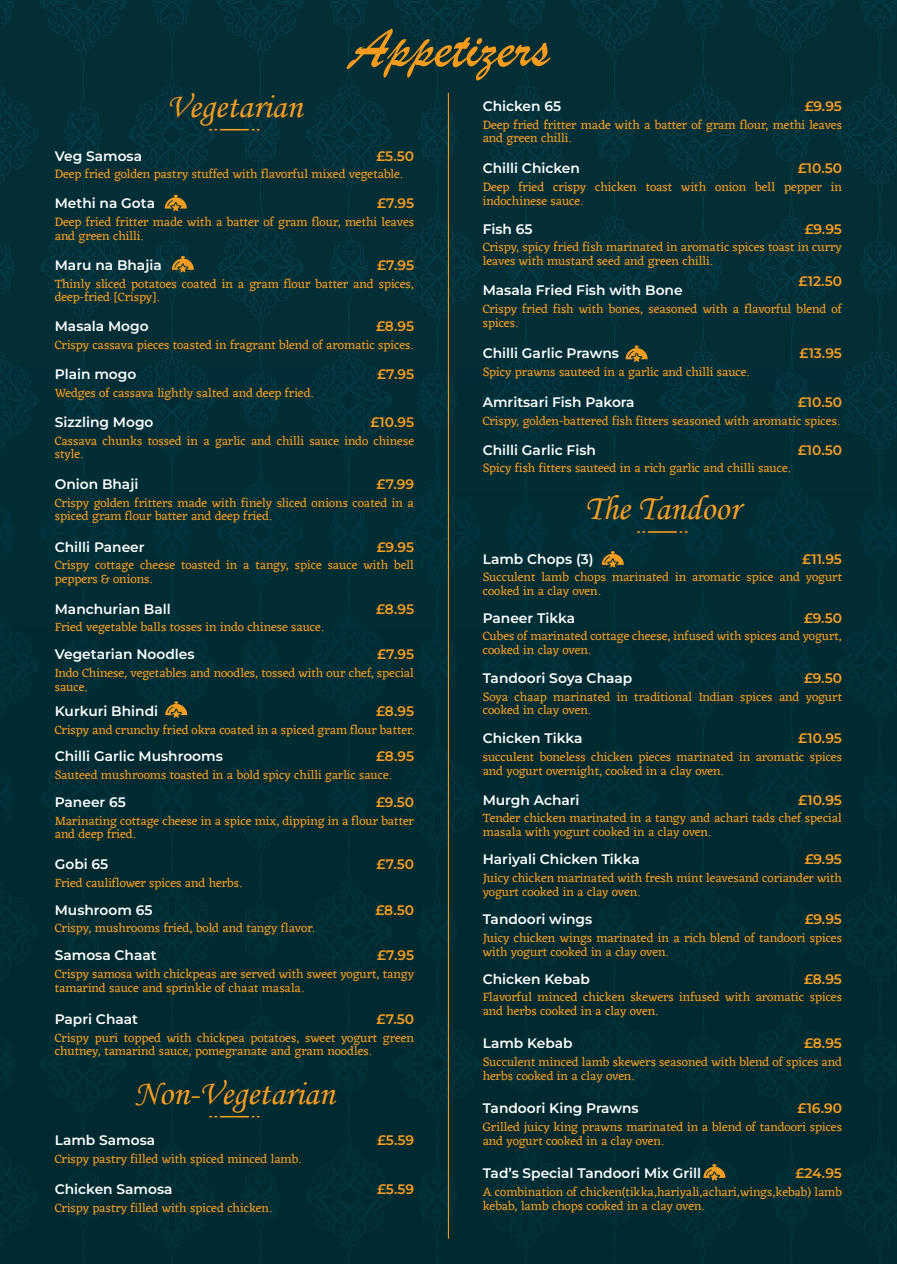
<style>
.page{position:relative;width:897px;height:1264px;background:#fff}
.page>*{position:absolute;margin:0;border:0;box-sizing:border-box;transform-origin:0 0}
.t1{font:58.35px "Brush Script";color:#f99c1c}
.t2{font:34.95px "Monotype Corsiva";color:#f99d1e}
.t3{font:100 13.8px "Montserrat";color:#fff}
.t4{font:100 13.8px "Montserrat";color:#f99d1e}
.t5{font:12.75px/13.8px "Eczar";color:#f99d1e}
</style>
<div class="page">
<div style="left:0;top:0;width:896px;height:1264px;background:#002c34"></div>
<svg style="left:210px;top:1116px;width:49px;height:1px"></svg>
<svg style="left:210px;top:129px;width:49px;height:1px"></svg>
<hr style="left:648px;top:531px;width:28px;height:2px;background:#f99d1e">
<svg style="left:680px;top:531px;width:7px;height:2px"></svg>
<hr style="left:448px;top:93px;width:1px;height:1145px;background:#f99d1e">
<svg style="left:165px;top:195px;width:22px;height:16px"></svg>
<svg style="left:172px;top:256px;width:22px;height:17px"></svg>
<svg style="left:165px;top:701px;width:22px;height:17px"></svg>
<svg style="left:625px;top:345px;width:22px;height:17px"></svg>
<svg style="left:601px;top:551px;width:22px;height:17px"></svg>
<svg style="left:703px;top:1164px;width:22px;height:16px"></svg>
<h2 class="t2" style="left:166px;top:85px;width:137px">Vegetarian</h2>
<h1 class="t1" style="left:350px;top:13px;width:201px">Appetizers</h1>
<p class="t3" style="left:482px;top:97px;width:80px">Chicken 65</p>
<p class="t4" style="left:804px;top:97px;width:39px">£9.95</p>
<p class="t5" style="left:482px;top:118px;width:361px">Deep fried fritter made with a batter of gram flour, methi leaves and green chilli.</p>
<p class="t3" style="left:55px;top:146px;width:89px">Veg Samosa</p>
<p class="t4" style="left:376px;top:146px;width:39px">£5.50</p>
<p class="t5" style="left:55px;top:168px;width:349px">Deep fried golden pastry stuffed with flavorful mixed vegetable.</p>
<p class="t3" style="left:55px;top:194px;width:102px">Methi na Gota</p>
<p class="t4" style="left:377px;top:194px;width:38px">£7.95</p>
<p class="t5" style="left:55px;top:216px;width:361px">Deep fried fritter made with a batter of gram flour, methi leaves and green chilli.</p>
<p class="t3" style="left:55px;top:256px;width:108px">Maru na Bhajia</p>
<p class="t4" style="left:377px;top:256px;width:38px">£7.95</p>
<p class="t5" style="left:55px;top:277px;width:361px">Thinly sliced potatoes coated in a gram flour batter and spices, deep-fried [Crispy].</p>
<p class="t3" style="left:55px;top:317px;width:95px">Masala Mogo</p>
<p class="t4" style="left:376px;top:317px;width:39px">£8.95</p>
<p class="t5" style="left:55px;top:339px;width:360px">Crispy cassava pieces toasted in fragrant blend of aromatic spices.</p>
<p class="t3" style="left:55px;top:365px;width:83px">Plain mogo</p>
<p class="t4" style="left:377px;top:365px;width:38px">£7.95</p>
<p class="t5" style="left:55px;top:386px;width:260px">Wedges of cassava lightly salted and deep fried.</p>
<p class="t3" style="left:55px;top:413px;width:100px">Sizzling Mogo</p>
<p class="t4" style="left:370px;top:413px;width:45px">£10.95</p>
<p class="t5" style="left:55px;top:434px;width:361px">Cassava chunks tossed in a garlic and chilli sauce indo chinese style.</p>
<p class="t3" style="left:55px;top:475px;width:85px">Onion Bhaji</p>
<p class="t4" style="left:376px;top:475px;width:39px">£7.99</p>
<p class="t5" style="left:55px;top:496px;width:361px">Crispy golden fritters made with finely sliced onions coated in a spiced gram flour batter and deep fried.</p>
<p class="t3" style="left:55px;top:537px;width:91px">Chilli Paneer</p>
<p class="t4" style="left:376px;top:537px;width:39px">£9.95</p>
<p class="t5" style="left:55px;top:559px;width:361px">Crispy cottage cheese toasted in a tangy, spice sauce with bell peppers &amp; onions.</p>
<p class="t3" style="left:55px;top:599px;width:117px">Manchurian Ball</p>
<p class="t4" style="left:376px;top:599px;width:39px">£8.95</p>
<p class="t5" style="left:55px;top:621px;width:270px">Fried vegetable balls tosses in indo chinese sauce.</p>
<p class="t3" style="left:55px;top:645px;width:141px">Vegetarian Noodles</p>
<p class="t4" style="left:377px;top:645px;width:38px">£7.95</p>
<p class="t5" style="left:55px;top:666px;width:361px">Indo Chinese, vegetables and noodles, tossed with our chef, special sauce.</p>
<p class="t3" style="left:55px;top:701px;width:105px">Kurkuri Bhindi</p>
<p class="t4" style="left:376px;top:701px;width:39px">£8.95</p>
<p class="t5" style="left:55px;top:723px;width:361px">Crispy and crunchy fried okra coated in a spiced gram flour batter.</p>
<p class="t3" style="left:55px;top:747px;width:169px">Chilli Garlic Mushrooms</p>
<p class="t4" style="left:376px;top:747px;width:39px">£8.95</p>
<p class="t5" style="left:55px;top:768px;width:338px">Sauteed mushrooms toasted in a bold spicy chilli garlic sauce.</p>
<p class="t3" style="left:55px;top:793px;width:73px">Paneer 65</p>
<p class="t4" style="left:376px;top:793px;width:39px">£9.50</p>
<p class="t5" style="left:55px;top:814px;width:361px">Marinating cottage cheese in a spice mix, dipping in a flour batter and deep fried.</p>
<p class="t3" style="left:55px;top:855px;width:55px">Gobi 65</p>
<p class="t4" style="left:376px;top:855px;width:39px">£7.50</p>
<p class="t5" style="left:55px;top:876px;width:188px">Fried cauliflower spices and herbs.</p>
<p class="t3" style="left:55px;top:900px;width:99px">Mushroom 65</p>
<p class="t4" style="left:375px;top:900px;width:40px">£8.50</p>
<p class="t5" style="left:55px;top:922px;width:261px">Crispy, mushrooms fried, bold and tangy flavor.</p>
<p class="t3" style="left:55px;top:946px;width:103px">Samosa Chaat</p>
<p class="t4" style="left:377px;top:946px;width:38px">£7.95</p>
<p class="t5" style="left:55px;top:967px;width:361px">Crispy samosa with chickpeas are served with sweet yogurt, tangy tamarind sauce and sprinkle of chaat masala.</p>
<p class="t3" style="left:55px;top:1010px;width:85px">Papri Chaat</p>
<p class="t4" style="left:376px;top:1010px;width:39px">£7.50</p>
<p class="t5" style="left:55px;top:1031px;width:361px">Crispy puri topped with chickpea potatoes, sweet yogurt green chutney, tamarind sauce, pomegranate and gram noodles.</p>
<h2 class="t2" style="left:134px;top:1072px;width:202px">Non-Vegetarian</h2>
<p class="t3" style="left:55px;top:1131px;width:102px">Lamb Samosa</p>
<p class="t4" style="left:377px;top:1131px;width:38px">£5.59</p>
<p class="t5" style="left:55px;top:1152px;width:247px">Crispy pastry filled with spiced minced lamb.</p>
<p class="t3" style="left:55px;top:1179px;width:119px">Chicken Samosa</p>
<p class="t4" style="left:377px;top:1179px;width:38px">£5.59</p>
<p class="t5" style="left:55px;top:1201px;width:218px">Crispy pastry filled with spiced chicken.</p>
<p class="t3" style="left:482px;top:159px;width:99px">Chilli Chicken</p>
<p class="t4" style="left:797px;top:159px;width:46px">£10.50</p>
<p class="t5" style="left:482px;top:181px;width:361px">Deep fried crispy chicken toast with onion bell pepper in indochinese sauce.</p>
<p class="t3" style="left:482px;top:220px;width:51px">Fish 65</p>
<p class="t4" style="left:804px;top:220px;width:39px">£9.95</p>
<p class="t5" style="left:482px;top:241px;width:361px">Crispy, spicy fried fish marinated in aromatic spices toast in curry leaves with mustard seed and green chilli.</p>
<p class="t3" style="left:482px;top:281px;width:201px">Masala Fried Fish with Bone</p>
<p class="t4" style="left:798px;top:272px;width:45px">£12.50</p>
<p class="t5" style="left:482px;top:303px;width:361px">Crispy fried fish with bones, seasoned with a flavorful blend of spices.</p>
<p class="t3" style="left:482px;top:344px;width:138px">Chilli Garlic Prawns</p>
<p class="t4" style="left:799px;top:344px;width:44px">£13.95</p>
<p class="t5" style="left:482px;top:365px;width:268px">Spicy prawns sauteed in a garlic and chilli sauce.</p>
<p class="t3" style="left:482px;top:393px;width:153px">Amritsari Fish Pakora</p>
<p class="t4" style="left:797px;top:393px;width:46px">£10.50</p>
<p class="t5" style="left:482px;top:414px;width:358px">Crispy, golden-battered fish fitters seasoned with aromatic spices.</p>
<p class="t3" style="left:482px;top:440px;width:115px">Chilli Garlic Fish</p>
<p class="t4" style="left:797px;top:440px;width:46px">£10.50</p>
<p class="t5" style="left:482px;top:462px;width:309px">Spicy fish fitters sauteed in a rich garlic and chilli sauce.</p>
<h2 class="t2" style="left:585px;top:487px;width:156px">The Tandoor</h2>
<p class="t3" style="left:482px;top:549px;width:112px">Lamb Chops (3)</p>
<p class="t4" style="left:802px;top:549px;width:41px">£11.95</p>
<p class="t5" style="left:482px;top:571px;width:361px">Succulent lamb chops marinated in aromatic spice and yogurt cooked in a clay oven.</p>
<p class="t3" style="left:482px;top:608px;width:94px">Paneer Tikka</p>
<p class="t4" style="left:804px;top:608px;width:39px">£9.50</p>
<p class="t5" style="left:482px;top:630px;width:361px">Cubes of marinated cottage cheese, infused with spices and yogurt, cooked in clay oven.</p>
<p class="t3" style="left:482px;top:669px;width:151px">Tandoori Soya Chaap</p>
<p class="t4" style="left:804px;top:669px;width:39px">£9.50</p>
<p class="t5" style="left:482px;top:690px;width:361px">Soya chaap marinated in traditional Indian spices and yogurt cooked in clay oven.</p>
<p class="t3" style="left:482px;top:729px;width:101px">Chicken Tikka</p>
<p class="t4" style="left:798px;top:729px;width:45px">£10.95</p>
<p class="t5" style="left:482px;top:750px;width:361px">succulent boneless chicken pieces marinated in aromatic spices and yogurt overnight, cooked in a clay oven.</p>
<p class="t3" style="left:482px;top:790px;width:98px">Murgh Achari</p>
<p class="t4" style="left:798px;top:790px;width:45px">£10.95</p>
<p class="t5" style="left:482px;top:812px;width:361px">Tender chicken marinated in a tangy and achari tads chef special masala with yogurt cooked in a clay oven.</p>
<p class="t3" style="left:482px;top:850px;width:158px">Hariyali Chicken Tikka</p>
<p class="t4" style="left:804px;top:850px;width:39px">£9.95</p>
<p class="t5" style="left:482px;top:871px;width:361px">Juicy chicken marinated with fresh mint leavesand coriander with yogurt cooked in a clay oven.</p>
<p class="t3" style="left:482px;top:910px;width:111px">Tandoori wings</p>
<p class="t4" style="left:804px;top:910px;width:39px">£9.95</p>
<p class="t5" style="left:482px;top:932px;width:361px">Juicy chicken wings marinated in a rich blend of tandoori spices with yogurt cooked in a clay oven.</p>
<p class="t3" style="left:482px;top:969px;width:109px">Chicken Kebab</p>
<p class="t4" style="left:804px;top:969px;width:39px">£8.95</p>
<p class="t5" style="left:482px;top:991px;width:361px">Flavorful minced chicken skewers infused with aromatic spices and herbs cooked in a clay oven.</p>
<p class="t3" style="left:482px;top:1034px;width:91px">Lamb Kebab</p>
<p class="t4" style="left:804px;top:1034px;width:39px">£8.95</p>
<p class="t5" style="left:482px;top:1055px;width:361px">Succulent minced lamb skewers seasoned with blend of spices and herbs cooked in a clay oven.</p>
<p class="t3" style="left:482px;top:1099px;width:157px">Tandoori King Prawns</p>
<p class="t4" style="left:797px;top:1099px;width:46px">£16.90</p>
<p class="t5" style="left:482px;top:1120px;width:361px">Grilled juicy king prawns marinated in a blend of tandoori spices and yogurt cooked in a clay oven.</p>
<p class="t3" style="left:482px;top:1164px;width:220px">Tad’s Special Tandoori Mix Grill</p>
<p class="t4" style="left:795px;top:1164px;width:48px">£24.95</p>
<p class="t5" style="left:482px;top:1185px;width:361px">A combination of chicken(tikka,hariyali,achari,wings,kebab) lamb kebab, lamb chops cooked in a clay oven.</p>
</div>
